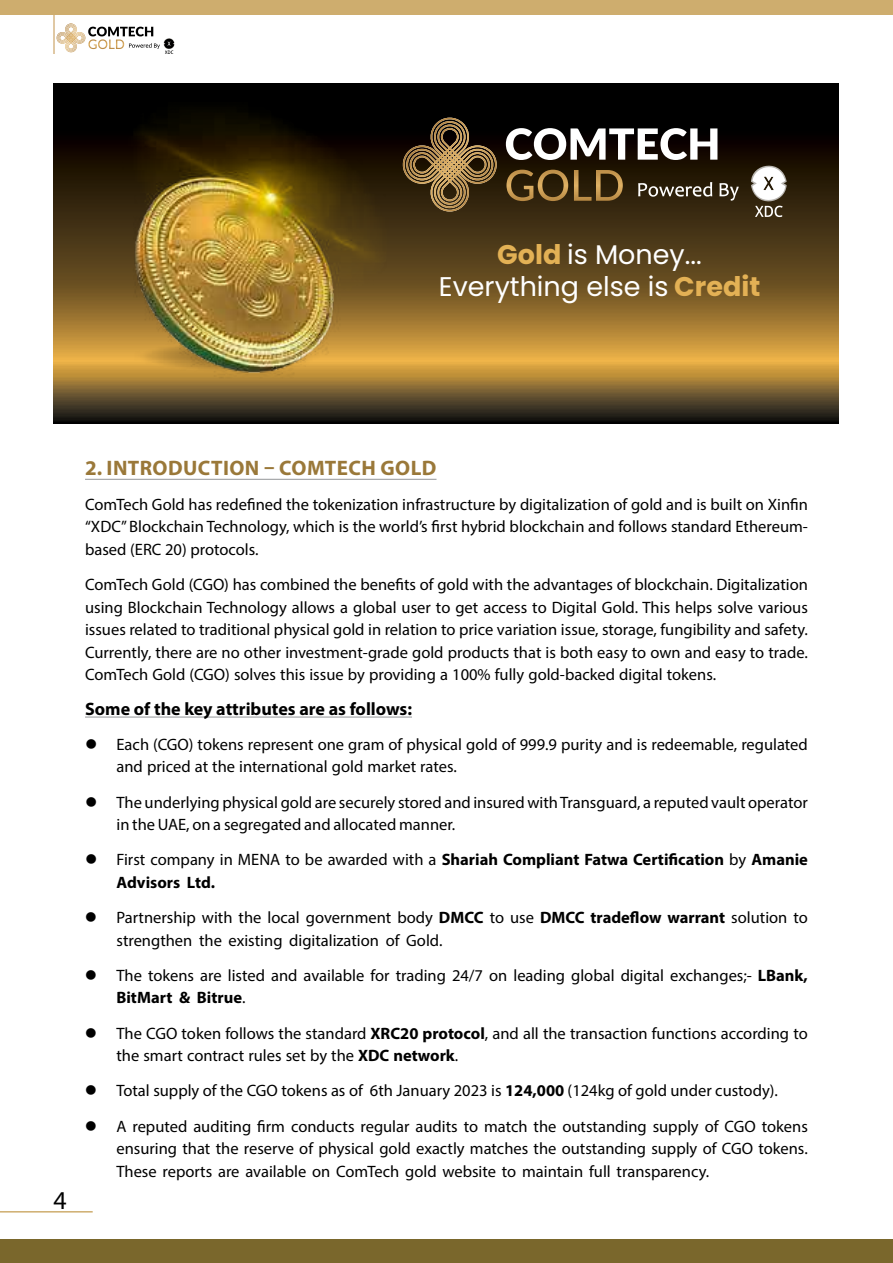
<style>
.page{position:relative;width:893px;height:1263px;background:#fff}
.page>*{position:absolute;margin:0;border:0;box-sizing:border-box;transform-origin:0 0}
.t1{font:27px/32.4px "Poppins";color:#fff;text-align:center}
.t2{font:25.8px "Myriad Pro";color:#000}
.t3{font:700 21px "Myriad Pro";letter-spacing:.02em;color:#9a7839}
.t4{font:700 18px "Myriad Pro";color:#000}
.t5{font:16.5px/22.5px "Myriad Pro";color:#000}
.t6{font:700 16.5px/22.5px "Myriad Pro";color:#000}
.s1{font-weight:700;color:#e3b155}
.s2{font-weight:400}
.s3{font-weight:700}
</style>
<div class="page">
<div style="left:0;top:1239px;width:893px;height:24px;background:#7a672c"></div>
<svg style="left:56px;top:23px;width:119px;height:31px"></svg>
<hr style="left:54px;top:0;width:1px;height:54px;background:#c2944c">
<div style="left:0;top:0;width:893px;height:14px;background:#cead6e"></div>
<hr style="left:0;top:1211px;width:93px;height:1px;background:#cead6e">
<hr style="left:85px;top:479px;width:351px;height:1px;background:#939598">
<hr style="left:85px;top:717px;width:327px;height:1px;background:#939598">
<svg style="left:54px;top:84px;width:785px;height:339px;background:#58421d"></svg>
<svg style="left:506px;top:128px;width:211px;height:32px"></svg>
<svg style="left:506px;top:170px;width:117px;height:31px;background:#5e4620"></svg>
<svg style="left:403px;top:118px;width:94px;height:94px;background:#594528"></svg>
<svg style="left:751px;top:158px;width:36px;height:59px"></svg>
<svg style="left:638px;top:182px;width:101px;height:19px;background:#5c5241"></svg>
<img style="left:87px;top:103px;width:302px;height:306px">
<h1 class="t1" style="left:439px;top:238px;width:323px"><span class="s1">Gold</span> is Money...<br>Everything else is <span class="s1">Credit</span></h1>
<h2 class="t2" style="left:54px;top:1184px;width:15px">4</h2>
<p class="t3" style="left:85px;top:454px;width:353px">2. INTRODUCTION – COMTECH GOLD</p>
<p class="t5" style="left:85px;top:493px;width:724px;text-align:justify">ComTech Gold has redefined the tokenization infrastructure by digitalization of gold and is built on Xinfin “XDC” Blockchain Technology, which is the world’s first hybrid blockchain and follows standard Ethereum&shy;based (ERC 20) protocols.</p>
<p class="t5" style="left:85px;top:573px;width:724px;text-align:justify">ComTech Gold (CGO) has combined the benefits of gold with the advantages of blockchain. Digitalization using Blockchain Technology allows a global user to get access to Digital Gold. This helps solve various issues related to traditional physical gold in relation to price variation issue, storage, fungibility and safety.<br>Currently, there are no other investment-grade gold products that is both easy to own and easy to trade.<br>ComTech Gold (CGO) solves this issue by providing a 100% fully gold-backed digital tokens.</p>
<p class="t4" style="left:85px;top:697px;width:328px">Some of the key attributes are as follows:</p>
<p class="t5" style="left:117px;top:733px;width:693px">Each (CGO) tokens represent one gram of physical gold of 999.9 purity and is redeemable, regulated and priced at the international gold market rates.</p>
<p class="t5" style="left:117px;top:790px;width:693px">The underlying physical gold are securely stored and insured with Transguard, a reputed vault operator in the UAE, on a segregated and allocated manner.</p>
<p class="t6" style="left:116px;top:848px;width:693px"><span class="s2">First company in MENA to be awarded with a</span> Shariah Compliant Fatwa Certification <span class="s2">by</span> Amanie<br>Advisors Ltd.</p>
<p class="t5" style="left:116px;top:906px;width:693px">Partnership with the local government body <span class="s3">DMCC</span> to use <span class="s3">DMCC tradeflow warrant</span> solution to strengthen the existing digitalization of Gold.</p>
<p class="t5" style="left:116px;top:964px;width:693px">The tokens are listed and available for trading 24/7 on leading global digital exchanges;- <span class="s3">LBank,<br>BitMart &amp; Bitrue</span>.</p>
<p class="t5" style="left:116px;top:1022px;width:693px">The CGO token follows the standard <span class="s3">XRC20 protocol</span>, and all the transaction functions according to the smart contract rules set by the <span class="s3">XDC network</span>.</p>
<p class="t5" style="left:116px;top:1073px;width:693px;line-height:35.2px">Total supply of the CGO tokens as of 6th January 2023 is <span class="s3">124,000</span> (124kg of gold under custody).<br>A reputed auditing firm conducts regular audits to match the outstanding supply of CGO tokens</p>
<p class="t5" style="left:116px;top:1137px;width:693px">ensuring that the reserve of physical gold exactly matches the outstanding supply of CGO tokens.<br>These reports are available on ComTech gold website to maintain full transparency.</p>
</div>
